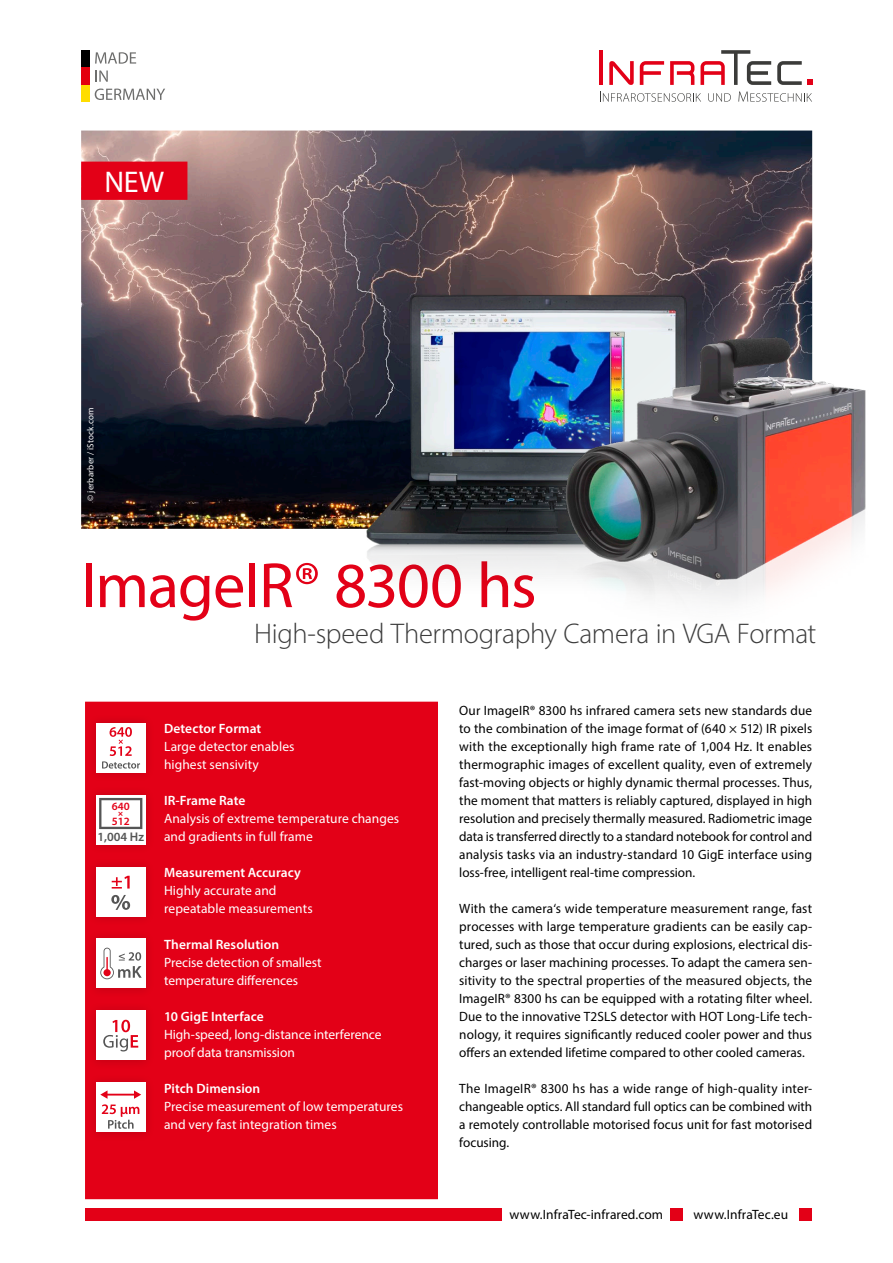
<style>
.page{position:relative;width:893px;height:1263px;background:#fff}
.page>*{position:absolute;margin:0;border:0;box-sizing:border-box;transform-origin:0 0}
.TITEL{font:64.5px "Myriad Pro";letter-spacing:-.02em;color:#e30017}
.SUBTITLE{font:30px "Myriad Pro";color:#fff}
.SUBTITLE-2{font:300 28.5px "Myriad Pro";letter-spacing:-.01em;color:#3c3c3c}
.Fließtext{font:13.5px/18px "Myriad Pro";color:#000;text-align:justify}
.Fließtext-2{font:13.5px/18px "Myriad Pro";color:#fff}
.Fließtext-3{font:600 13.5px "Myriad Pro";letter-spacing:.005em;color:#fff}
.t1{font:600 12.6px "Myriad Pro";color:#555}
.t2{font:600 11.1px "Myriad Pro";color:#e30017}
.t3{font:9px "Myriad Pro";letter-spacing:.02em;color:#fff}
.t4{font:900 8.25px "Myriad Pro";color:#e30017}
</style>
<div class="page">
<hr style="left:600px;top:50px;width:3px;height:35px;background:#e30017">
<svg style="left:670px;top:61px;width:24px;height:24px"></svg>
<svg style="left:640px;top:61px;width:24px;height:24px"></svg>
<svg style="left:777px;top:61px;width:35px;height:24px"></svg>
<svg style="left:700px;top:50px;width:71px;height:35px"></svg>
<svg style="left:609px;top:61px;width:25px;height:24px"></svg>
<svg style="left:600px;top:92px;width:101px;height:10px"></svg>
<svg style="left:708px;top:93px;width:23px;height:9px"></svg>
<svg style="left:738px;top:92px;width:74px;height:10px"></svg>
<div style="left:85px;top:702px;width:353px;height:497px;background:#e30017"></div>
<div style="left:670px;top:1208px;width:13px;height:12px;background:#e30017"></div>
<div style="left:799px;top:1208px;width:13px;height:12px;background:#e30017"></div>
<div style="left:85px;top:1208px;width:416px;height:12px;background:#e30017"></div>
<div style="left:86px;top:713px;width:70px;height:69px;background:#000;opacity:.15"></div>
<div style="left:96px;top:723px;width:50px;height:49px;background:#fff"></div>
<svg style="left:102px;top:727px;width:38px;height:41px"></svg>
<div style="left:86px;top:1073px;width:70px;height:69px;background:#de0016"></div>
<div style="left:96px;top:1082px;width:50px;height:50px;background:#fff"></div>
<svg style="left:100px;top:1090px;width:41px;height:39px"></svg>
<div style="left:86px;top:857px;width:70px;height:69px;background:#000;opacity:.15"></div>
<div style="left:96px;top:867px;width:50px;height:49px;background:#fff"></div>
<svg style="left:112px;top:876px;width:18px;height:12px"></svg>
<svg style="left:111px;top:895px;width:19px;height:15px"></svg>
<div style="left:86px;top:929px;width:70px;height:69px;background:#de0016"></div>
<div style="left:96px;top:938px;width:50px;height:50px;background:#fff"></div>
<svg style="left:100px;top:948px;width:42px;height:31px"></svg>
<div style="left:86px;top:1001px;width:70px;height:69px;background:#de0016"></div>
<div style="left:96px;top:1010px;width:50px;height:50px;background:#fff"></div>
<svg style="left:103px;top:1020px;width:35px;height:31px"></svg>
<div style="left:86px;top:785px;width:70px;height:69px;background:#000;opacity:.15"></div>
<div style="left:96px;top:795px;width:50px;height:49px;background:#fff"></div>
<svg style="left:99px;top:798px;width:43px;height:31px"></svg>
<div style="left:81px;top:50px;width:9px;height:17px;background:#000"></div>
<div style="left:81px;top:84px;width:9px;height:18px;background:#fd0"></div>
<div style="left:81px;top:67px;width:9px;height:17px;background:#e3000e"></div>
<svg style="left:95px;top:52px;width:41px;height:12px"></svg>
<svg style="left:95px;top:71px;width:13px;height:11px"></svg>
<svg style="left:95px;top:89px;width:70px;height:11px"></svg>
<img style="left:81px;top:131px;width:731px;height:398px">
<img style="left:360px;top:285px;width:138px;height:290px">
<div style="left:498px;top:270px;width:395px;height:396px;background:#fff;opacity:.35"></div>
<img style="left:555px;top:321px;width:330px;height:317px">
<div style="left:83px;top:163px;width:103px;height:35px;background:#e30017"></div>
<div style="left:81px;top:162px;width:106px;height:38px;border:3px solid #e30017"></div>
<p class="SUBTITLE" style="left:104px;top:163px;width:61px">NEW</p>
<p class="t3" style="left:85px;top:501px;width:95px;rotate:-90deg">© jerbarber / iStock.com</p>
<p class="TITEL" style="left:81px;top:546px;width:457px">ImageIR® 8300 hs</p>
<p class="SUBTITLE-2" style="left:254px;top:616px;width:564px">High-speed Thermography Camera in VGA Format</p>
<p class="t2" style="left:112px;top:799px;width:19px">640</p>
<p class="t4" style="left:118px;top:808px;width:6px">×</p>
<p class="t2" style="left:112px;top:814px;width:19px">512</p>
<p class="t1" style="left:97px;top:829px;width:48px">1,004 Hz</p>
<p class="Fließtext-3" style="left:164px;top:720px;width:99px">Detector Format</p>
<p class="Fließtext-2" style="left:164px;top:737px;width:132px">Large detector enables highest sensivity</p>
<p class="Fließtext-3" style="left:164px;top:792px;width:83px">IR-Frame Rate</p>
<p class="Fließtext-2" style="left:164px;top:809px;width:237px">Analysis of extreme temperature changes and gradients in full frame</p>
<p class="Fließtext-3" style="left:164px;top:864px;width:138px">Measurement Accuracy</p>
<p class="Fließtext-2" style="left:164px;top:881px;width:150px">Highly accurate and repeatable measurements</p>
<p class="Fließtext-3" style="left:164px;top:936px;width:117px">Thermal Resolution</p>
<p class="Fließtext-2" style="left:164px;top:953px;width:159px">Precise detection of smallest temperature differences</p>
<p class="Fließtext-3" style="left:164px;top:1008px;width:101px">10 GigE Interface</p>
<p class="Fließtext-2" style="left:164px;top:1025px;width:219px">High-speed, long-distance interference proof data transmission</p>
<p class="Fließtext-3" style="left:164px;top:1080px;width:98px">Pitch Dimension</p>
<p class="Fließtext-2" style="left:164px;top:1097px;width:240px">Precise measurement of low temperatures and very fast integration times</p>
<p class="Fließtext" style="left:459px;top:701px;width:354px">Our ImageIR® 8300 hs infrared camera sets new standards due to the combination of the image format of (640 × 512) IR pixels with the exceptionally high frame rate of 1,004 Hz. It enables thermographic images of excellent quality, even of extremely fast-moving objects or highly dynamic thermal processes. Thus, the moment that matters is reliably captured, displayed in high resolution and precisely thermally measured. Radiometric image data is transferred directly to a standard notebook for control and analysis tasks via an industry-standard 10 GigE interface using loss-free, intelligent real-time compression.</p>
<p class="Fließtext" style="left:459px;top:899px;width:354px">With the camera‘s wide temperature measurement range, fast processes with large temperature gradients can be easily cap&shy;tured, such as those that occur during explosions, electrical dis&shy;charges or laser machining processes. To adapt the camera sen&shy;sitivity to the spectral properties of the measured objects, the ImageIR® 8300 hs can be equipped with a rotating filter wheel.<br>Due to the innovative T2SLS detector with HOT Long-Life tech&shy;nology, it requires significantly reduced cooler power and thus offers an extended lifetime compared to other cooled cameras.</p>
<p class="Fließtext" style="left:459px;top:1079px;width:354px">The ImageIR® 8300 hs has a wide range of high-quality inter&shy;changeable optics. All standard full optics can be combined with a remotely controllable motorised focus unit for fast motorised focusing.</p>
<p class="Fließtext" style="left:510px;top:1205px;width:155px">www.InfraTec-infrared.com</p>
<p class="Fließtext" style="left:694px;top:1205px;width:96px">www.InfraTec.eu</p>
</div>
